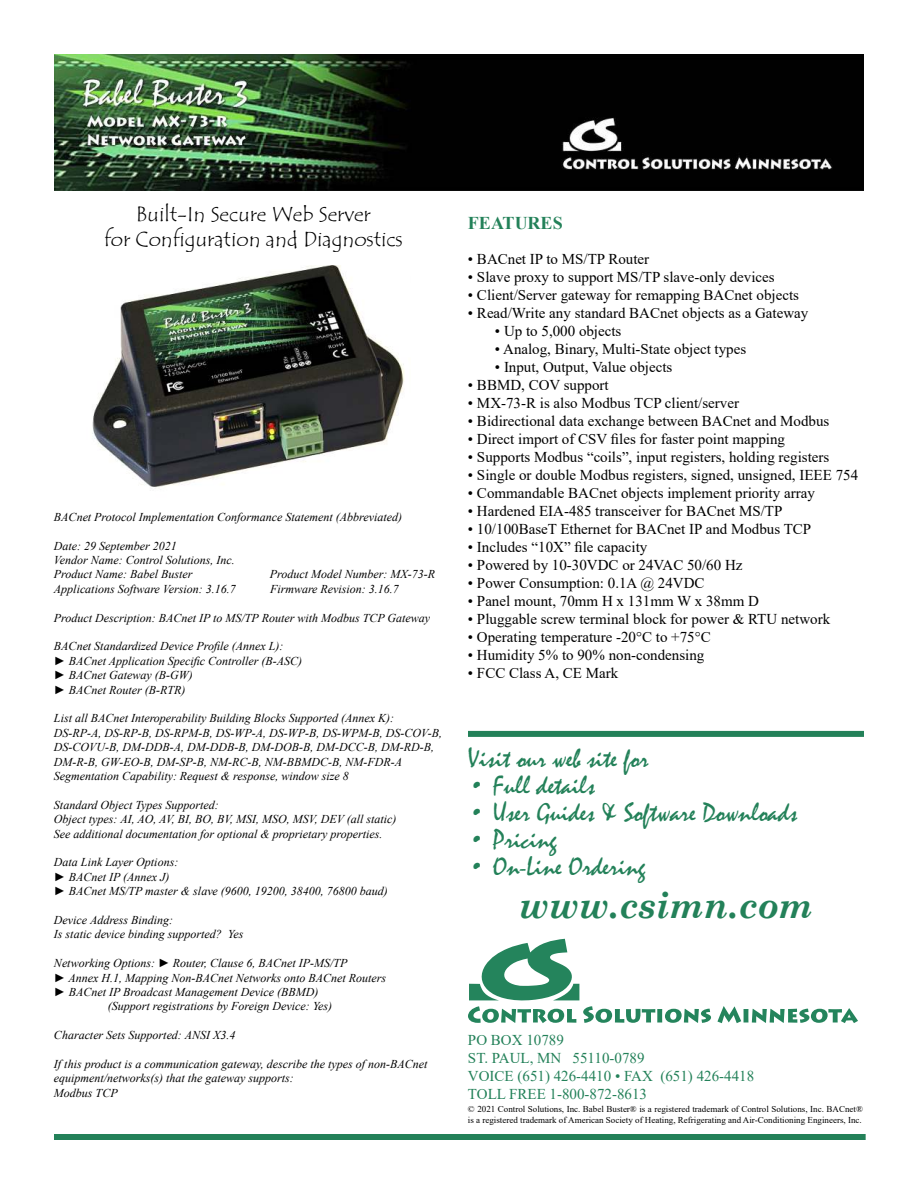
<style>
.page{position:relative;width:918px;height:1188px;background:#fff}
.page>*{position:absolute;margin:0;border:0;box-sizing:border-box;transform-origin:0 0}
.t1{font:italic 700 36px "Century Schoolbook";color:#238159}
.t2{font:27px "Mistral";color:#238159}
.t3{font:21px/25.2px "Tempus Sans ITC";color:#000;text-align:center}
.t4{font:700 18px "Times New Roman";color:#238159}
.t5{font:15px "Times New Roman";color:#000}
.t6{font:15px/18px "Times New Roman";color:#238159}
.t7{font:italic 12px/14.4px "Times New Roman";color:#000}
.t8{font:9px/10.5px "Times New Roman";color:#000}
</style>
<div class="page">
<div style="left:54px;top:1134px;width:812px;height:6px;background:#238159"></div>
<img style="left:54px;top:54px;width:810px;height:136px">
<div style="left:468px;top:731px;width:396px;height:6px;background:#238159"></div>
<svg style="left:468px;top:939px;width:243px;height:84px"></svg>
<svg style="left:717px;top:1006px;width:141px;height:17px"></svg>
<img style="left:92px;top:266px;width:312px;height:221px">
<h3 class="t3" style="left:104px;top:202px;width:300px">Built-In Secure Web Server<br>for Configuration and Diagnostics</h3>
<p class="t7" style="left:54px;top:511px;width:350px">BACnet Protocol Implementation Conformance Statement (Abbreviated)</p>
<p class="t7" style="left:54px;top:540px;width:182px">Date: 29 September 2021<br>Vendor Name: Control Solutions, Inc.<br>Product Name: Babel Buster</p>
<p class="t7" style="left:270px;top:568px;width:167px">Product Model Number: MX-73-R</p>
<p class="t7" style="left:54px;top:583px;width:183px">Applications Software Version: 3.16.7</p>
<p class="t7" style="left:270px;top:583px;width:130px">Firmware Revision: 3.16.7</p>
<p class="t7" style="left:54px;top:612px;width:378px">Product Description: BACnet IP to MS/TP Router with Modbus TCP Gateway</p>
<p class="t7" style="left:54px;top:640px;width:250px">BACnet Standardized Device Profile (Annex L):<br>► BACnet Application Specific Controller (B-ASC) ► BACnet Gateway (B-GW)<br>► BACnet Router (B-RTR)</p>
<p class="t7" style="left:54px;top:712px;width:390px">List all BACnet Interoperability Building Blocks Supported (Annex K):<br>DS-RP-A, DS-RP-B, DS-RPM-B, DS-WP-A, DS-WP-B, DS-WPM-B, DS-COV-B, DS-COVU-B, DM-DDB-A, DM-DDB-B, DM-DOB-B, DM-DCC-B, DM-RD-B, DM-R-B, GW-EO-B, DM-SP-B, NM-RC-B, NM-BBMDC-B, NM-FDR-A Segmentation Capability: Request &amp; response, window size 8</p>
<p class="t7" style="left:54px;top:799px;width:344px">Standard Object Types Supported:<br>Object types: AI, AO, AV, BI, BO, BV, MSI, MSO, MSV, DEV (all static)<br>See additional documentation for optional &amp; proprietary properties.</p>
<p class="t7" style="left:54px;top:856px;width:335px">Data Link Layer Options:<br>► BACnet IP (Annex J)<br>► BACnet MS/TP master &amp; slave (9600, 19200, 38400, 76800 baud)</p>
<p class="t7" style="left:54px;top:914px;width:191px">Device Address Binding:<br>Is static device binding supported? Yes</p>
<p class="t7" style="left:54px;top:957px;width:295px">Networking Options: ► Router, Clause 6, BACnet IP-MS/TP</p>
<p class="t7" style="left:54px;top:972px;width:334px">► Annex H.1, Mapping Non-BACnet Networks onto BACnet Routers</p>
<p class="t7" style="left:54px;top:986px;width:266px">► BACnet IP Broadcast Management Device (BBMD)</p>
<p class="t7" style="left:108px;top:1000px;width:226px">(Support registrations by Foreign Device: Yes)</p>
<p class="t7" style="left:54px;top:1029px;width:183px">Character Sets Supported: ANSI X3.4</p>
<p class="t7" style="left:54px;top:1058px;width:375px">If this product is a communication gateway, describe the types of non-BACnet equipment/networks(s) that the gateway supports:<br>Modbus TCP</p>
<h3 class="t4" style="left:468px;top:212px;width:96px">FEATURES</h3>
<p class="t5" style="left:468px;top:253px;width:183px">• BACnet IP to MS/TP Router</p>
<p class="t5" style="left:468px;top:271px;width:308px">• Slave proxy to support MS/TP slave-only devices</p>
<p class="t5" style="left:468px;top:289px;width:333px">• Client/Server gateway for remapping BACnet objects</p>
<p class="t5" style="left:468px;top:307px;width:342px">• Read/Write any standard BACnet objects as a Gateway</p>
<p class="t5" style="left:495px;top:325px;width:128px">• Up to 5,000 objects</p>
<p class="t5" style="left:495px;top:343px;width:253px">• Analog, Binary, Multi-State object types</p>
<p class="t5" style="left:495px;top:361px;width:179px">• Input, Output, Value objects</p>
<p class="t5" style="left:468px;top:379px;width:142px">• BBMD, COV support</p>
<p class="t5" style="left:468px;top:397px;width:273px">• MX-73-R is also Modbus TCP client/server</p>
<p class="t5" style="left:468px;top:415px;width:363px">• Bidirectional data exchange between BACnet and Modbus</p>
<p class="t5" style="left:468px;top:433px;width:319px">• Direct import of CSV files for faster point mapping</p>
<p class="t5" style="left:468px;top:451px;width:363px">• Supports Modbus “coils”, input registers, holding registers</p>
<p class="t5" style="left:468px;top:469px;width:392px">• Single or double Modbus registers, signed, unsigned, IEEE 754</p>
<p class="t5" style="left:468px;top:487px;width:348px">• Commandable BACnet objects implement priority array</p>
<p class="t5" style="left:468px;top:505px;width:316px">• Hardened EIA-485 transceiver for BACnet MS/TP</p>
<p class="t5" style="left:468px;top:523px;width:345px">• 10/100BaseT Ethernet for BACnet IP and Modbus TCP</p>
<p class="t5" style="left:468px;top:541px;width:181px">• Includes “10X” file capacity</p>
<p class="t5" style="left:468px;top:559px;width:276px">• Powered by 10-30VDC or 24VAC 50/60 Hz</p>
<p class="t5" style="left:468px;top:577px;width:238px">• Power Consumption: 0.1A @ 24VDC</p>
<p class="t5" style="left:468px;top:595px;width:292px">• Panel mount, 70mm H x 131mm W x 38mm D</p>
<p class="t5" style="left:468px;top:613px;width:364px">• Pluggable screw terminal block for power &amp; RTU network</p>
<p class="t5" style="left:468px;top:631px;width:244px">• Operating temperature -20°C to +75°C</p>
<p class="t5" style="left:468px;top:649px;width:238px">• Humidity 5% to 90% non-condensing</p>
<p class="t5" style="left:468px;top:667px;width:152px">• FCC Class A, CE Mark</p>
<h2 class="t2" style="left:468px;top:747px;width:182px">Visit our web site for</h2>
<h2 class="t2" style="left:468px;top:774px;width:128px">• Full details</h2>
<h2 class="t2" style="left:468px;top:801px;width:331px">• User Guides &amp; Software Downloads</h2>
<h2 class="t2" style="left:468px;top:828px;width:90px">• Pricing</h2>
<h2 class="t2" style="left:468px;top:855px;width:179px">• On-Line Ordering</h2>
<h1 class="t1" style="left:519px;top:885px;width:295px">www.csimn.com</h1>
<p class="t6" style="left:468px;top:1033px;width:288px">PO BOX 10789<br>ST. PAUL, MN 55110-0789<br>VOICE (651) 426-4410 • FAX (651) 426-4418<br>TOLL FREE 1-800-872-8613</p>
<p class="t8" style="left:468px;top:1105px;width:396px">© 2021 Control Solutions, Inc. Babel Buster® is a registered trademark of Control Solutions, Inc. BACnet® is a registered trademark of American Society of Heating, Refrigerating and Air-Conditioning Engineers, Inc.</p>
</div>
